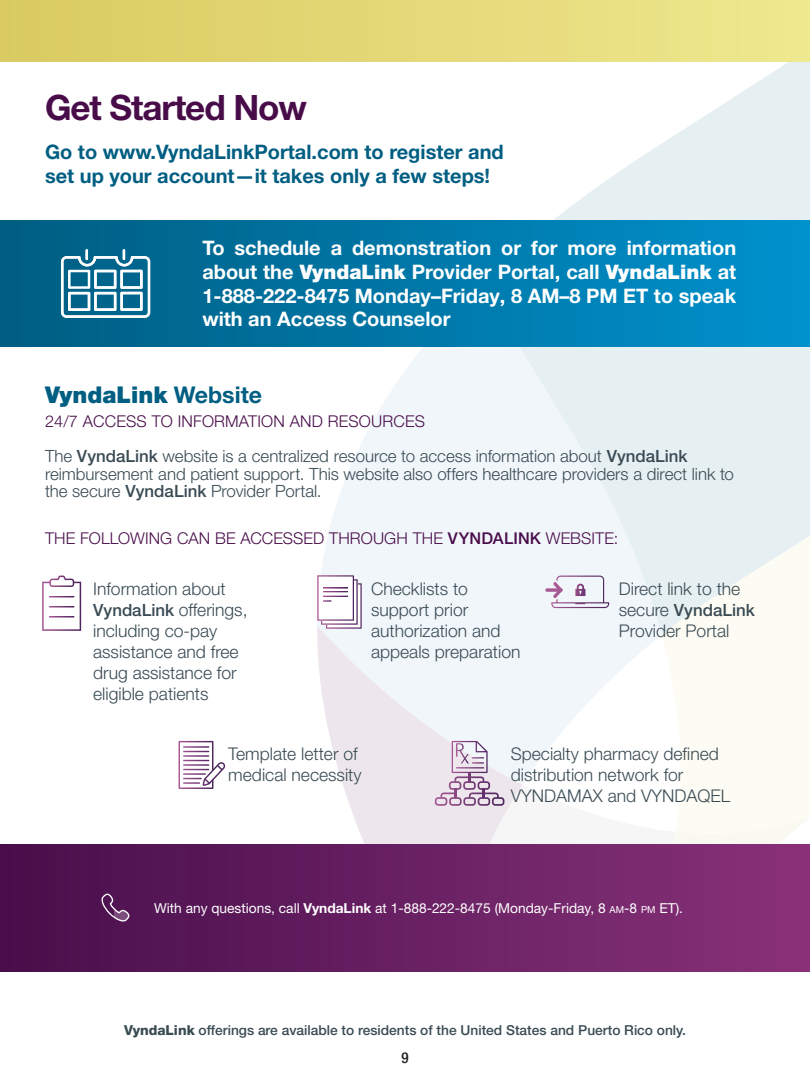
<style>
.page{position:relative;width:810px;height:1080px;background:#fff}
.page>*{position:absolute;margin:0;border:0;box-sizing:border-box;transform-origin:0 0}
.t1{font:700 35px "Helvetica Neue LT Pro";letter-spacing:-.03em;color:#480c49}
.Subhead{font:900 23.12px "Helvetica Neue LT Pro";color:#005e82}
.Subhead-2{font:700 20px/23.8px "Helvetica Neue LT Pro";color:#fff;text-align:justify}
.Subhead_copy{font:700 20px/23.8px "Helvetica Neue LT Pro";color:#005e82}
.Body_Copy{font:300 17.5px/21px "Helvetica Neue LT Pro";color:#3a4b54}
.Body_Copy-2{font:300 16.88px/17.5px "Helvetica Neue LT Pro";letter-spacing:-.005em;color:#3a4b54}
.Body_Copy-3{font:500 16.88px "Helvetica Neue LT Pro";color:#3a4b54}
.Sub-Subhead{font:300 16.25px "Helvetica Neue LT Pro";letter-spacing:.005em;color:#480c49}
.Body_Copy-4{font:300 16.25px "Helvetica Neue LT Pro";letter-spacing:.01em;color:#480c49}
.t2{font:500 condensed 15px "Helvetica Neue LT Pro";color:#231f20}
.t3{font:500 13.75px "Helvetica Neue LT Pro";color:#3a4b54}
.t4{font:13.75px "Helvetica Neue LT Pro";color:#fff}
.s1{font-weight:900}
.s2{font-weight:700}
.s3{font-weight:500}
.s4{font-weight:500;font-size:16.88px}
.s5{font-weight:300;font-size:17.5px}
.s6{font-size:9.62px}
.s7{font-weight:800}
</style>
<div class="page">
<div style="left:662px;top:635px;width:148px;height:106px;background:#fdfcf4"></div>
<svg style="left:317px;top:347px;width:344px;height:394px;fill:#f1f6fb"></svg>
<svg style="left:480px;top:62px;width:330px;height:573px;fill:#e6eff2"></svg>
<svg style="left:316px;top:626px;width:207px;height:219px;fill:#f1f6fb"></svg>
<div style="left:0;top:845px;width:810px;height:126px;background:linear-gradient(to right,#470e4b,#893279)"></div>
<svg style="left:100px;top:893px;width:29px;height:29px"></svg>
<div style="left:0;top:0;width:810px;height:62px;background:linear-gradient(to right,#dacb61,#efe88f)"></div>
<div style="left:0;top:220px;width:810px;height:127px;background:linear-gradient(to right,#005d81,#0091cd)"></div>
<svg style="left:42px;top:576px;width:39px;height:55px"></svg>
<svg style="left:545px;top:576px;width:64px;height:32px"></svg>
<img style="left:326px;top:584px;width:35px;height:45px">
<img style="left:322px;top:580px;width:35px;height:44px">
<img style="left:318px;top:576px;width:35px;height:44px">
<img style="left:324px;top:587px;width:23px;height:2px">
<img style="left:324px;top:591px;width:23px;height:10px">
<svg style="left:435px;top:741px;width:375px;height:104px"></svg>
<svg style="left:179px;top:741px;width:46px;height:48px"></svg>
<svg style="left:61px;top:249px;width:89px;height:69px"></svg>
<p class="t1" style="left:45px;top:85px;width:264px">Get Started Now</p>
<p class="Subhead_copy" style="left:45px;top:140px;width:460px">Go to www.VyndaLinkPortal.com to register and set up your account—it takes only a few steps!</p>
<p class="Subhead-2" style="left:202px;top:235px;width:535px">To schedule a demonstration or for more information about the <span class="s1">VyndaLink</span> Provider Portal, call <span class="s1">VyndaLink</span> at 1-888-222-8475 Monday–Friday, 8 AM–8 PM ET to speak with an Access Counselor</p>
<p class="Subhead" style="left:45px;top:381px;width:219px">VyndaLink <span class="s2">Website</span></p>
<p class="Body_Copy-4" style="left:45px;top:412px;width:382px">24/7 ACCESS TO INFORMATION AND RESOURCES</p>
<p class="Body_Copy-2" style="left:45px;top:447px;width:691px">The <span class="s3">VyndaLink</span> website is a centralized resource to access information about <span class="s3">VyndaLink </span>reimbursement and patient support. This website also offers healthcare providers a direct link to the secure <span class="s3">VyndaLink</span> Provider Portal.</p>
<p class="Sub-Subhead" style="left:45px;top:528px;width:575px">THE FOLLOWING CAN BE ACCESSED THROUGH THE <span class="s3">VYNDALINK</span> WEBSITE:</p>
<p class="Body_Copy" style="left:93px;top:578px;width:156px">Information about<br><span class="s4">VyndaLink</span> offerings,</p>
<p class="Body_Copy" style="left:93px;top:620px;width:147px">including co-pay assistance and free drug assistance for eligible patients</p>
<p class="Body_Copy" style="left:371px;top:578px;width:151px">Checklists to support prior authorization and appeals preparation</p>
<p class="Body_Copy" style="left:619px;top:578px;width:123px">Direct link to the</p>
<p class="Body_Copy-3" style="left:619px;top:600px;width:138px"><span class="s5">secure</span> VyndaLink</p>
<p class="Body_Copy" style="left:619px;top:620px;width:112px">Provider Portal</p>
<p class="Body_Copy" style="left:228px;top:743px;width:135px">Template letter of medical necessity</p>
<p class="Body_Copy" style="left:511px;top:743px;width:221px">Specialty pharmacy defined distribution network for<br>VYNDAMAX and VYNDAQEL</p>
<p class="t4" style="left:154px;top:899px;width:530px">With any questions, call <span class="s2">VyndaLink</span> at 1-888-222-8475 (Monday-Friday, 8 <span class="s6">AM</span>-8 <span class="s6">PM</span> ET).</p>
<p class="t3" style="left:124px;top:1022px;width:563px"><span class="s7">VyndaLink</span> offerings are available to residents of the United States and Puerto Rico only.</p>
<p class="t2" style="left:401px;top:1049px;width:9px">9</p>
</div>
